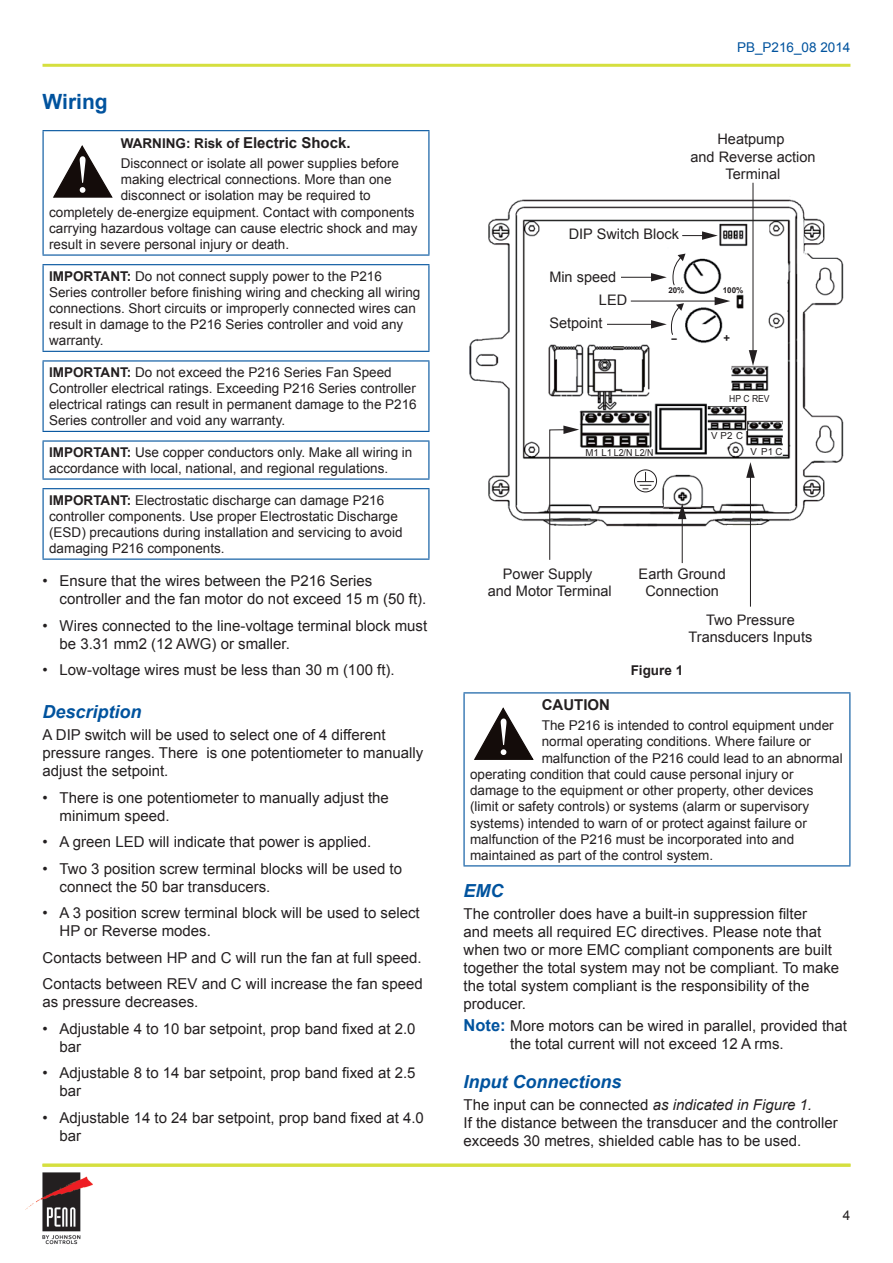
<style>
.page{position:relative;width:893px;height:1263px;background:#fff}
.page>*{position:absolute;margin:0;border:0;box-sizing:border-box;transform-origin:0 0}
.HEADING_1{font:700 21px "Arial";color:#01539e}
.HEADING_2{font:italic 700 18px "Arial";color:#01539e}
.t1{font:700 16.5px "Arial";color:#01539e}
.t2{font:15px/18px "Arial";color:#231f20}
.CELL_LEFT{font:700 15px "Arial";color:#231f20}
.t3{font:14.55px/17.4px "Arial";color:#231f20;text-align:center}
.CELL_LEFT-2{font:13.5px/16.2px "Arial";color:#231f20}
.CELL_LEFT-3{font:700 13.5px "Arial";color:#231f20}
.t4{font:13.5px "Arial";color:#01539e}
.t5{font:700 11.25px "Arial";color:#231f20;scale:1.75 1}
.t6{font:700 11.25px "Arial";color:#231f20}
.t7{font:9.75px "Arial";color:#231f20}
.t8{font:9.75px "Arial";color:#231f20;scale:.89 1}
.t9{font:700 8.1px "Arial";color:#231f20}
.s1{font-size:15px}
.s2{font-weight:700}
.s3{font-style:italic}
</style>
<div class="page">
<img style="left:25px;top:1172px;width:68px;height:73px">
<hr style="left:43px;top:64px;width:807px;height:3px;background:#d5df3e">
<hr style="left:43px;top:1164px;width:807px;height:3px;background:#d5df3e">
<hr style="left:43px;top:130px;width:386px;height:1px;background:#01539e">
<hr style="left:43px;top:131px;width:1px;height:123px;background:#01539e">
<hr style="left:428px;top:131px;width:1px;height:123px;background:#01539e">
<hr style="left:43px;top:254px;width:386px;height:2px;background:#01539e">
<svg style="left:53px;top:145px;width:60px;height:53px"></svg>
<hr style="left:43px;top:264px;width:386px;height:1px;background:#01539e">
<hr style="left:43px;top:265px;width:1px;height:86px;background:#01539e">
<hr style="left:428px;top:265px;width:1px;height:86px;background:#01539e">
<hr style="left:43px;top:351px;width:386px;height:1px;background:#01539e">
<hr style="left:43px;top:360px;width:386px;height:1px;background:#01539e">
<hr style="left:43px;top:361px;width:1px;height:70px;background:#01539e">
<hr style="left:428px;top:361px;width:1px;height:70px;background:#01539e">
<hr style="left:43px;top:431px;width:386px;height:1px;background:#01539e">
<hr style="left:43px;top:440px;width:386px;height:2px;background:#01539e">
<hr style="left:43px;top:442px;width:1px;height:36px;background:#01539e">
<hr style="left:428px;top:442px;width:1px;height:36px;background:#01539e">
<hr style="left:43px;top:478px;width:386px;height:2px;background:#01539e">
<hr style="left:43px;top:488px;width:386px;height:1px;background:#01539e">
<hr style="left:43px;top:489px;width:1px;height:69px;background:#01539e">
<hr style="left:428px;top:489px;width:1px;height:69px;background:#01539e">
<hr style="left:43px;top:558px;width:386px;height:2px;background:#01539e">
<img style="left:469px;top:191px;width:375px;height:362px">
<div style="left:634px;top:469px;width:23px;height:23px;border:1px solid #231f20;border-radius:50%"></div>
<svg style="left:637px;top:472px;width:17px;height:17px"></svg>
<hr style="left:621px;top:277px;width:33px;height:1px;background:#231f20">
<hr style="left:682px;top:516px;width:1px;height:47px;background:#231f20">
<svg style="left:678px;top:503px;width:8px;height:16px"></svg>
<svg style="left:549px;top:425px;width:30px;height:135px"></svg>
<hr style="left:753px;top:183px;width:1px;height:170px;background:#231f20">
<svg style="left:749px;top:350px;width:8px;height:16px"></svg>
<hr style="left:607px;top:324px;width:47px;height:1px;background:#231f20">
<hr style="left:631px;top:301px;width:86px;height:1px;background:#231f20">
<svg style="left:715px;top:297px;width:15px;height:8px"></svg>
<svg style="left:682px;top:231px;width:36px;height:9px"></svg>
<hr style="left:750px;top:475px;width:1px;height:132px;background:#231f20">
<svg style="left:746px;top:462px;width:9px;height:16px"></svg>
<svg style="left:651px;top:254px;width:34px;height:32px"></svg>
<svg style="left:651px;top:303px;width:33px;height:32px"></svg>
<hr style="left:463px;top:692px;width:387px;height:1px;background:#01539e">
<hr style="left:463px;top:693px;width:2px;height:172px;background:#01539e">
<hr style="left:849px;top:693px;width:1px;height:172px;background:#01539e">
<hr style="left:463px;top:865px;width:387px;height:1px;background:#01539e">
<svg style="left:474px;top:707px;width:60px;height:53px"></svg>
<p class="HEADING_1" style="left:43px;top:87px;width:67px">Wiring</p>
<p class="CELL_LEFT-3" style="left:121px;top:134px;width:231px">WARNING: Risk of <span class="s1">Electric Shock.</span></p>
<p class="CELL_LEFT-2" style="left:121px;top:155px;width:280px">Disconnect or isolate all power supplies before</p>
<p class="CELL_LEFT-2" style="left:121px;top:172px;width:272px">making electrical connections. More than one</p>
<p class="CELL_LEFT-2" style="left:121px;top:188px;width:251px">disconnect or isolation may be required to</p>
<p class="CELL_LEFT-2" style="left:49px;top:204px;width:367px">completely de-energize equipment. Contact with components</p>
<p class="CELL_LEFT-2" style="left:49px;top:220px;width:370px">carrying hazardous voltage can cause electric shock and may</p>
<p class="CELL_LEFT-2" style="left:49px;top:236px;width:242px">result in severe personal injury or death.</p>
<p class="CELL_LEFT-2" style="left:49px;top:268px;width:373px"><span class="s2">IMPORTANT:</span> Do not connect supply power to the P216<br>Series controller before finishing wiring and checking all wiring connections. Short circuits or improperly connected wires can result in damage to the P216 Series controller and void any warranty.</p>
<p class="CELL_LEFT-2" style="left:49px;top:364px;width:369px"><span class="s2">IMPORTANT:</span> Do not exceed the P216 Series Fan Speed Controller electrical ratings. Exceeding P216 Series controller electrical ratings can result in permanent damage to the P216<br>Series controller and void any warranty.</p>
<p class="CELL_LEFT-2" style="left:49px;top:444px;width:365px"><span class="s2">IMPORTANT:</span> Use copper conductors only. Make all wiring in accordance with local, national, and regional regulations.</p>
<p class="CELL_LEFT-2" style="left:49px;top:492px;width:355px"><span class="s2">IMPORTANT:</span> Electrostatic discharge can damage P216 controller components. Use proper Electrostatic Discharge (ESD) precautions during installation and servicing to avoid damaging P216 components.</p>
<p class="t2" style="left:60px;top:572px;width:368px;text-indent:-17px">• Ensure that the wires between the P216 Series controller and the fan motor do not exceed 15 m (50 ft).</p>
<p class="t2" style="left:60px;top:617px;width:369px;text-indent:-17px">• Wires connected to the line-voltage terminal block must be 3.31 mm2 (12 AWG) or smaller.</p>
<p class="t2" style="left:43px;top:661px;width:354px">• Low-voltage wires must be less than 30 m (100 ft).</p>
<p class="HEADING_2" style="left:43px;top:700px;width:101px">Description</p>
<p class="t2" style="left:43px;top:726px;width:382px">A DIP switch will be used to select one of 4 different pressure ranges. There is one potentiometer to manually adjust the setpoint.</p>
<p class="t2" style="left:60px;top:789px;width:331px;text-indent:-17px">• There is one potentiometer to manually adjust the minimum speed.</p>
<p class="t2" style="left:43px;top:833px;width:330px">• A green LED will indicate that power is applied.</p>
<p class="t2" style="left:60px;top:860px;width:344px;text-indent:-17px">• Two 3 position screw terminal blocks will be used to connect the 50 bar transducers.</p>
<p class="t2" style="left:60px;top:904px;width:362px;text-indent:-17px">• A 3 position screw terminal block will be used to select<br>HP or Reverse modes.</p>
<p class="t2" style="left:43px;top:949px;width:381px">Contacts between HP and C will run the fan at full speed.</p>
<p class="t2" style="left:43px;top:975px;width:382px">Contacts between REV and C will increase the fan speed as pressure decreases.</p>
<p class="t2" style="left:60px;top:1020px;width:358px;text-indent:-17px">• Adjustable 4 to 10 bar setpoint, prop band fixed at 2.0 bar</p>
<p class="t2" style="left:60px;top:1064px;width:358px;text-indent:-17px">• Adjustable 8 to 14 bar setpoint, prop band fixed at 2.5 bar</p>
<p class="t2" style="left:60px;top:1109px;width:366px;text-indent:-17px">• Adjustable 14 to 24 bar setpoint, prop band fixed at 4.0 bar</p>
<p class="t4" style="left:737px;top:39px;width:115px">PB_P216_08 2014</p>
<p class="t3" style="left:690px;top:131px;width:127px">Heatpump<br>and Reverse action<br>Terminal</p>
<p class="t3" style="left:569px;top:226px;width:112px">DIP Switch Block</p>
<p class="t3" style="left:549px;top:268px;width:68px">Min speed</p>
<p class="t3" style="left:549px;top:289px;width:79px;line-height:22.6px;text-align:left;text-indent:50px">LED<br>Setpoint</p>
<p class="t9" style="left:668px;top:284px;width:18px">20%</p>
<p class="t9" style="left:723px;top:284px;width:22px">100%</p>
<p class="t5" style="left:670px;top:331px;width:5px">-</p>
<p class="t6" style="left:723px;top:331px;width:8px">+</p>
<p class="t7" style="left:585px;top:447px;width:69px">M1 L1 L2/N L2/N</p>
<p class="t8" style="left:729px;top:392px;width:47px">HP C REV</p>
<p class="t7" style="left:711px;top:430px;width:33px">V P2 C</p>
<p class="t7" style="left:750px;top:445px;width:33px">V P1C</p>
<p class="t3" style="left:488px;top:565px;width:125px">Power Supply<br>and Motor Terminal</p>
<p class="t3" style="left:639px;top:565px;width:89px">Earth Ground<br>Connection</p>
<p class="t3" style="left:689px;top:611px;width:125px">Two Pressure<br>Transducers Inputs</p>
<p class="CELL_LEFT-3" style="left:631px;top:662px;width:54px">Figure 1</p>
<p class="CELL_LEFT" style="left:542px;top:694px;width:70px">CAUTION</p>
<p class="CELL_LEFT-2" style="left:542px;top:718px;width:293px">The P216 is intended to control equipment under</p>
<p class="CELL_LEFT-2" style="left:542px;top:734px;width:271px">normal operating conditions. Where failure or</p>
<p class="CELL_LEFT-2" style="left:542px;top:750px;width:302px">malfunction of the P216 could lead to an abnormal</p>
<p class="CELL_LEFT-2" style="left:470px;top:766px;width:325px">operating condition that could cause personal injury or</p>
<p class="CELL_LEFT-2" style="left:470px;top:782px;width:345px">damage to the equipment or other property, other devices</p>
<p class="CELL_LEFT-2" style="left:470px;top:799px;width:341px">(limit or safety controls) or systems (alarm or supervisory</p>
<p class="CELL_LEFT-2" style="left:470px;top:815px;width:338px">systems) intended to warn of or protect against failure or</p>
<p class="CELL_LEFT-2" style="left:470px;top:831px;width:326px">malfunction of the P216 must be incorporated into and</p>
<p class="CELL_LEFT-2" style="left:470px;top:847px;width:245px">maintained as part of the control system.</p>
<p class="HEADING_2" style="left:463px;top:878px;width:41px">EMC</p>
<p class="t2" style="left:463px;top:905px;width:377px">The controller does have a built-in suppression filter<br>and meets all required EC directives. Please note that when two or more EMC compliant components are built together the total system may not be compliant. To make the total system compliant is the responsibility of the producer.</p>
<p class="t1" style="left:463px;top:1014px;width:8px">Note:</p>
<p class="t2" style="left:510px;top:1017px;width:338px">More motors can be wired in parallel, provided that the total current will not exceed 12 A rms.</p>
<p class="HEADING_2" style="left:463px;top:1069px;width:160px">Input Connections</p>
<p class="t2" style="left:463px;top:1096px;width:376px">The input can be connected <span class="s3">as indicated in Figure 1.<br></span>If the distance between the transducer and the controller exceeds 30 metres, shielded cable has to be used.</p>
<p class="CELL_LEFT-2" style="left:843px;top:1207px;width:9px">4</p>
</div>
